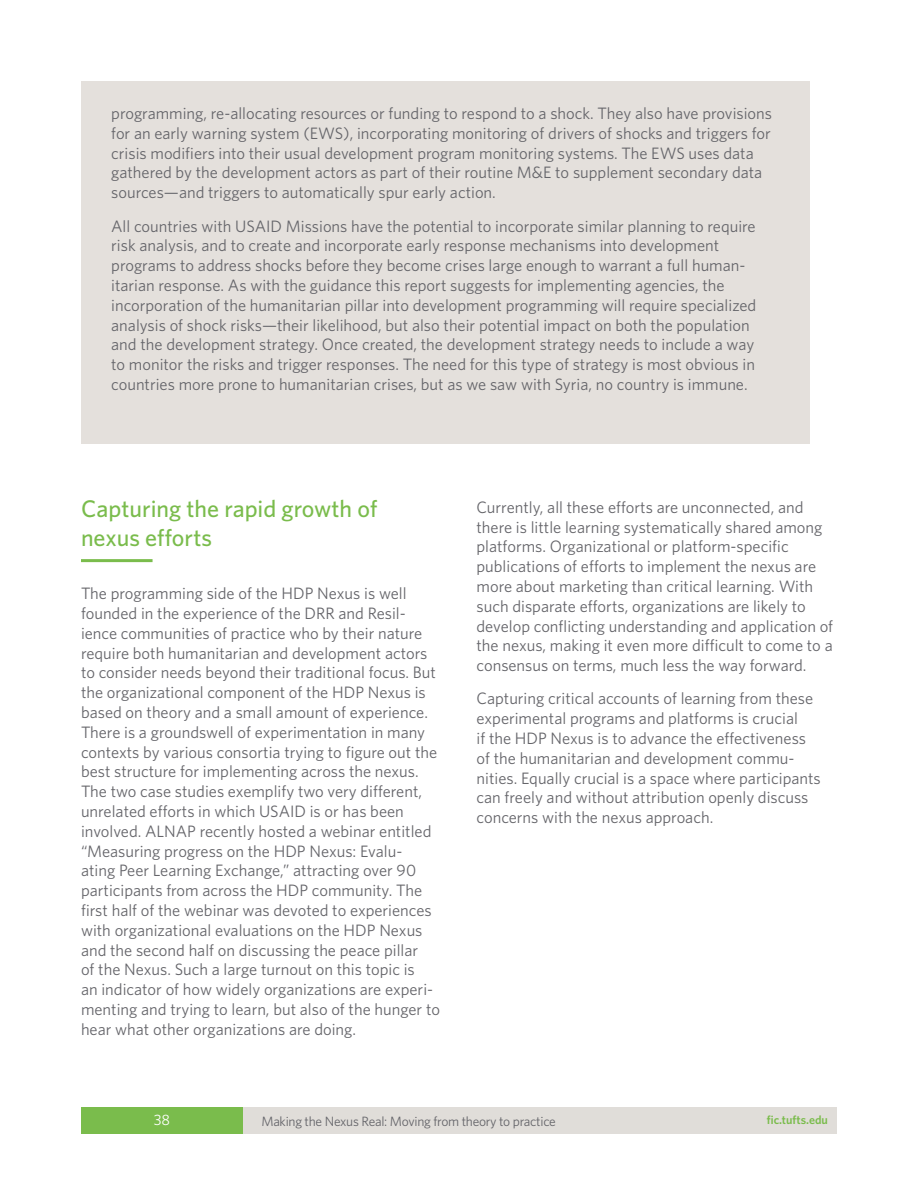
<style>
.page{position:relative;width:918px;height:1188px;background:#fff}
.page>*{position:absolute;margin:0;border:0;box-sizing:border-box;transform-origin:0 0}
.t1{font:500 24px/28.8px "Whitney";color:#7abc4c}
.t2{font:16.5px/19.8px "Whitney";color:#65656a}
.t3{font:15px "Whitney";color:#fff}
.t4{font:13.5px "Whitney";letter-spacing:-.02em;color:#65656a}
.t5{font:600 12px "Whitney";color:#7abc4c}
</style>
<div class="page">
<div style="left:81px;top:1107px;width:162px;height:27px;background:#7abc4c"></div>
<div style="left:243px;top:1107px;width:594px;height:27px;background:#e0ddd9"></div>
<div style="left:81px;top:81px;width:729px;height:363px;background:#e4e0dc"></div>
<hr style="left:81px;top:559px;width:72px;height:3px;background:#7abc4c">
<p class="t2" style="left:111px;top:103px;width:662px">programming, re-allocating resources or funding to respond to a shock. They also have provisions for an early warning system (EWS), incorporating monitoring of drivers of shocks and triggers for crisis modifiers into their usual development program monitoring systems. The EWS uses data gathered by the development actors as part of their routine M&amp;E to supplement secondary data sources—and triggers to automatically spur early action.</p>
<p class="t2" style="left:111px;top:216px;width:647px">All countries with USAID Missions have the potential to incorporate similar planning to require risk analysis, and to create and incorporate early response mechanisms into development programs to address shocks before they become crises large enough to warrant a full human&shy;itarian response. As with the guidance this report suggests for implementing agencies, the incorporation of the humanitarian pillar into development programming will require specialized analysis of shock risks—their likelihood, but also their potential impact on both the population and the development strategy. Once created, the development strategy needs to include a way to monitor the risks and trigger responses. The need for this type of strategy is most obvious in countries more prone to humanitarian crises, but as we saw with Syria, no country is immune.</p>
<h1 class="t1" style="left:81px;top:493px;width:298px">Capturing the rapid growth of nexus efforts</h1>
<p class="t2" style="left:81px;top:583px;width:361px">The programming side of the HDP Nexus is well founded in the experience of the DRR and Resil&shy;ience communities of practice who by their nature require both humanitarian and development actors to consider needs beyond their traditional focus. But the organizational component of the HDP Nexus is based on theory and a small amount of experience.<br>There is a groundswell of experimentation in many contexts by various consortia trying to figure out the best structure for implementing across the nexus.<br>The two case studies exemplify two very different, unrelated efforts in which USAID is or has been involved. ALNAP recently hosted a webinar entitled “Measuring progress on the HDP Nexus: Evalu&shy;ating Peer Learning Exchange,” attracting over 90 participants from across the HDP community. The first half of the webinar was devoted to experiences with organizational evaluations on the HDP Nexus and the second half on discussing the peace pillar<br>of the Nexus. Such a large turnout on this topic is<br>an indicator of how widely organizations are experi&shy;menting and trying to learn, but also of the hunger to hear what other organizations are doing.</p>
<p class="t2" style="left:477px;top:497px;width:358px">Currently, all these efforts are unconnected, and there is little learning systematically shared among platforms. Organizational or platform-specific publications of efforts to implement the nexus are more about marketing than critical learning. With such disparate efforts, organizations are likely to develop conflicting understanding and application of the nexus, making it even more difficult to come to a consensus on terms, much less the way forward.</p>
<p class="t2" style="left:477px;top:688px;width:346px">Capturing critical accounts of learning from these experimental programs and platforms is crucial<br>if the HDP Nexus is to advance the effectiveness of the humanitarian and development commu&shy;nities. Equally crucial is a space where participants can freely and without attribution openly discuss concerns with the nexus approach.</p>
<p class="t3" style="left:154px;top:1110px;width:18px">38</p>
<p class="t4" style="left:261px;top:1112px;width:296px">Making the Nexus Real: Moving from theory to practice</p>
<p class="t5" style="left:767px;top:1112px;width:63px">fic.tufts.edu</p>
</div>
